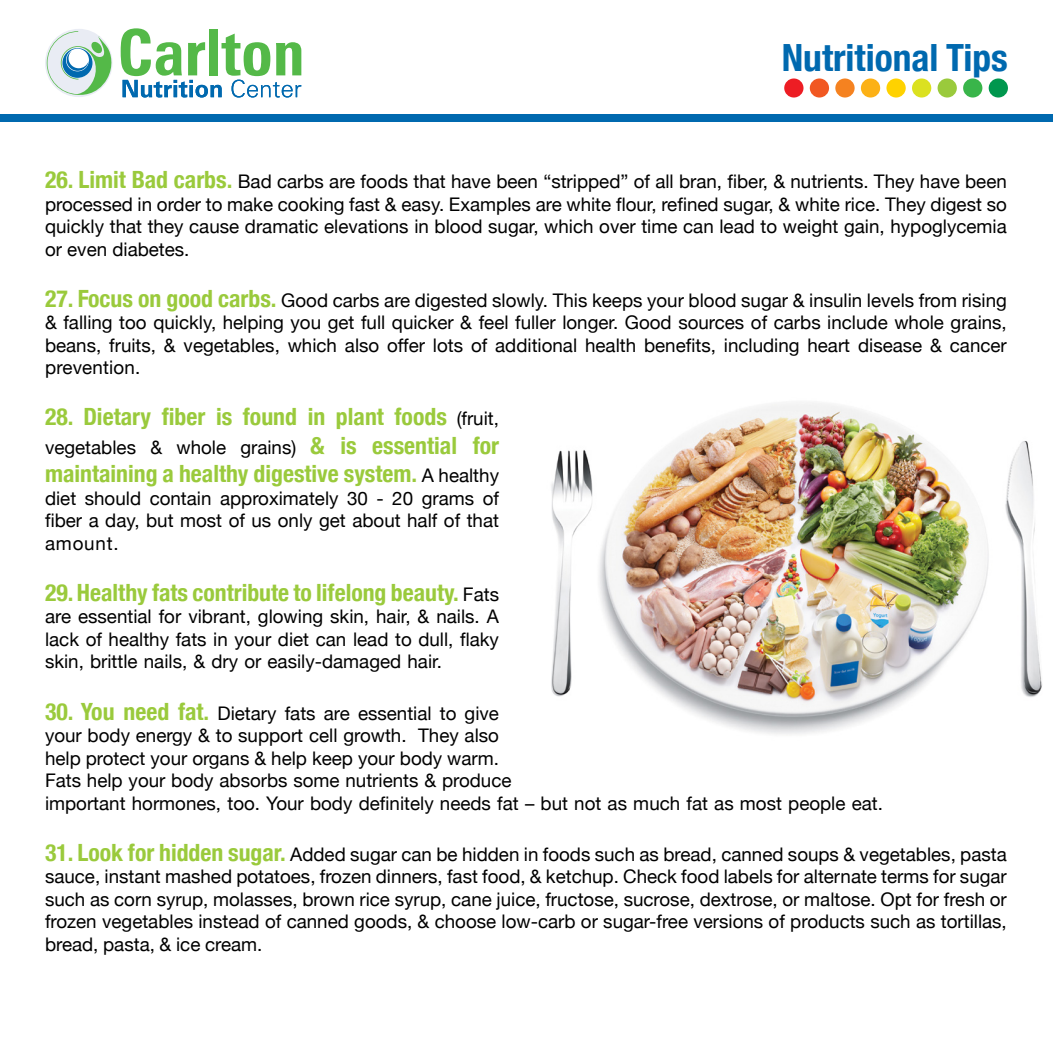
<style>
.page{position:relative;width:1053px;height:1053px;background:#fff}
.page>*{position:absolute;margin:0;border:0;box-sizing:border-box;transform-origin:0 0}
.t1{font:700 condensed 37.5px "Helvetica Neue";color:#0069af}
.t2{font:700 condensed 23.75px "Helvetica Neue";color:#9aca3c}
.t3{font:18.75px/22.5px "Helvetica Neue";color:#000;text-align:justify}
.s1{font-weight:700;font-stretch:condensed;font-size:23.75px;color:#9aca3c}
.s2{font-weight:400;font-stretch:normal;font-size:18.75px;color:#000}
</style>
<div class="page">
<svg style="left:45px;top:29px;width:68px;height:68px"></svg>
<svg style="left:121px;top:28px;width:180px;height:69px"></svg>
<div style="left:963px;top:78px;width:19px;height:19px;background:#39b54a;border-radius:10px"></div>
<div style="left:988px;top:78px;width:19px;height:19px;background:#00974e;border-radius:10px"></div>
<div style="left:937px;top:78px;width:19px;height:19px;background:#9aca3c;border-radius:10px"></div>
<div style="left:911px;top:78px;width:20px;height:19px;background:#dbe120;border-radius:10px"></div>
<div style="left:886px;top:78px;width:19px;height:19px;background:#ffd200;border-radius:10px"></div>
<div style="left:860px;top:78px;width:20px;height:19px;background:#fcb116;border-radius:10px"></div>
<div style="left:835px;top:78px;width:19px;height:19px;background:#f58220;border-radius:10px"></div>
<div style="left:809px;top:78px;width:20px;height:19px;background:#f15822;border-radius:10px"></div>
<div style="left:784px;top:78px;width:19px;height:19px;background:#ed1d24;border-radius:10px"></div>
<div style="left:0;top:114px;width:1052px;height:8px;background:#0069af"></div>
<img style="left:551px;top:403px;width:491px;height:331px">
<h1 class="t1" style="left:781px;top:26px;width:228px">Nutritional Tips</h1>
<p class="t3" style="left:45px;top:171px;width:963px"><span class="s1">26. Limit Bad carbs.</span> Bad carbs are foods that have been “stripped” of all bran, fiber, &amp; nutrients. They have been processed in order to make cooking fast &amp; easy. Examples are white flour, refined sugar, &amp; white rice. They digest so quickly that they cause dramatic elevations in blood sugar, which over time can lead to weight gain, hypoglycemia or even diabetes.</p>
<p class="t3" style="left:45px;top:290px;width:963px"><span class="s1">27. Focus on good carbs.</span> Good carbs are digested slowly. This keeps your blood sugar &amp; insulin levels from rising &amp; falling too quickly, helping you get full quicker &amp; feel fuller longer. Good sources of carbs include whole grains, beans, fruits, &amp; vegetables, which also offer lots of additional health benefits, including heart disease &amp; cancer prevention.</p>
<p class="t2" style="left:45px;top:397px;width:455px">28. Dietary fiber is found in plant foods <span class="s2">(fruit,</span></p>
<p class="t3" style="left:45px;top:437px;width:455px">vegetables &amp; whole grains) <span class="s1">&amp; is essential for</span></p>
<p class="t2" style="left:45px;top:454px;width:455px">maintaining a healthy digestive system. <span class="s2">A healthy</span></p>
<p class="t3" style="left:45px;top:488px;width:455px">diet should contain approximately 30 - 20 grams of fiber a day, but most of us only get about half of that amount.</p>
<p class="t2" style="left:45px;top:572px;width:455px">29. Healthy fats contribute to lifelong beauty. <span class="s2">Fats</span></p>
<p class="t3" style="left:45px;top:606px;width:455px">are essential for vibrant, glowing skin, hair, &amp; nails. A lack of healthy fats in your diet can lead to dull, flaky skin, brittle nails, &amp; dry or easily-damaged hair.</p>
<p class="t3" style="left:45px;top:702px;width:839px;text-align:left"><span class="s1">30. You need fat.</span> Dietary fats are essential to give<br>your body energy &amp; to support cell growth. They also<br>help protect your organs &amp; help keep your body warm.<br>Fats help your body absorbs some nutrients &amp; produce<br>important hormones, too. Your body definitely needs fat – but not as much fat as most people eat.</p>
<p class="t3" style="left:45px;top:843px;width:963px"><span class="s1">31. Look for hidden sugar.</span> Added sugar can be hidden in foods such as bread, canned soups &amp; vegetables, pasta sauce, instant mashed potatoes, frozen dinners, fast food, &amp; ketchup. Check food labels for alternate terms for sugar such as corn syrup, molasses, brown rice syrup, cane juice, fructose, sucrose, dextrose, or maltose. Opt for fresh or frozen vegetables instead of canned goods, &amp; choose low-carb or sugar-free versions of products such as tortillas, bread, pasta, &amp; ice cream.</p>
</div>
